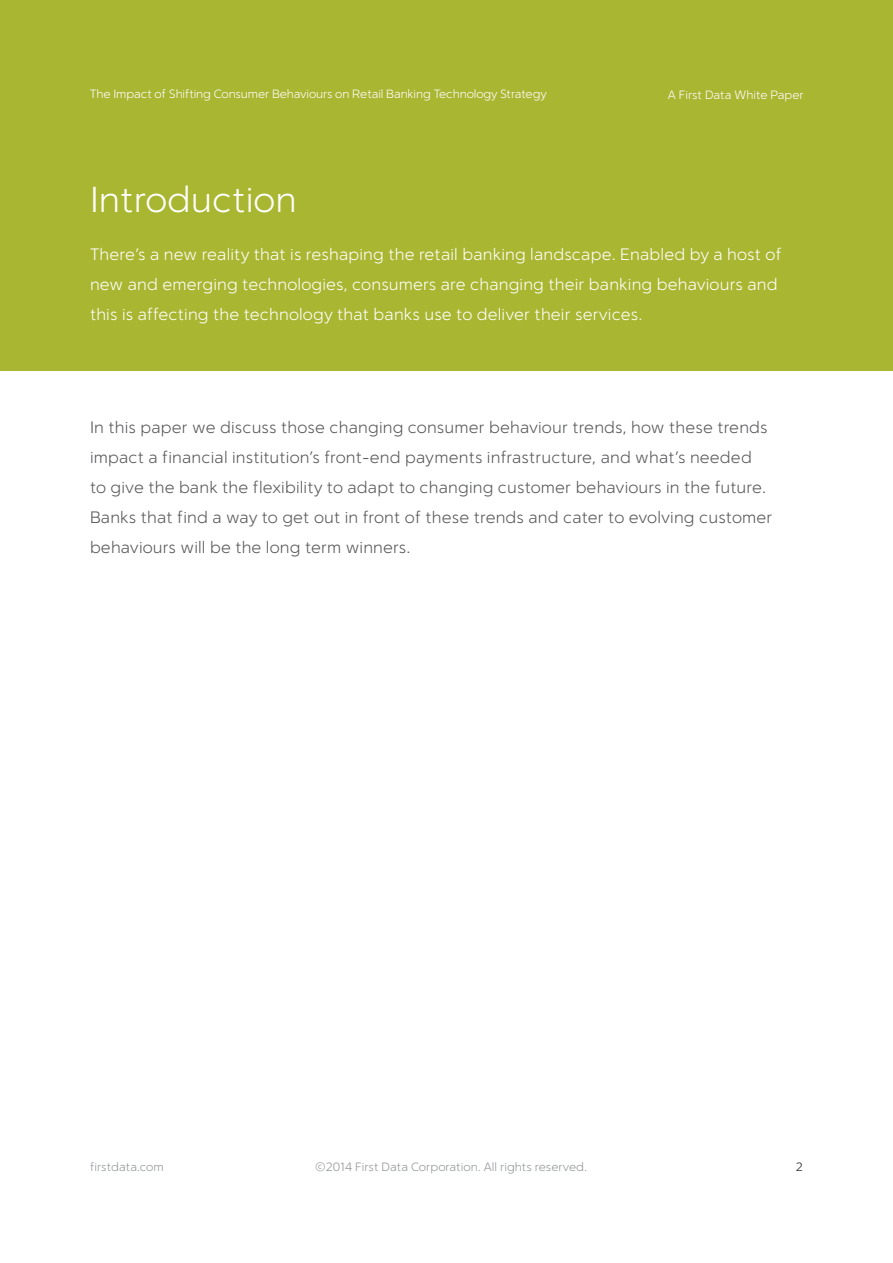
<style>
.page{position:relative;width:893px;height:1263px;background:#fff}
.page>*{position:absolute;margin:0;border:0;box-sizing:border-box;transform-origin:0 0}
.t1{font:300 36px "Simple Sans";color:#fff}
.t2{font:300 16.5px/30px "Simple Sans";letter-spacing:.01em;color:#57585a}
.t3{font:300 16.5px/30px "Simple Sans";letter-spacing:.01em;color:#fff}
.t4{font:300 12px "Simple Sans";letter-spacing:-.01em;color:#fff}
.t5{font:300 12px "Simple Sans";color:#939598}
.t6{font:300 12px "Simple Sans";color:#231f20}
</style>
<div class="page">
<div style="left:0;top:0;width:893px;height:370px;background:#a9b632"></div>
<p class="t4" style="left:90px;top:87px;width:459px">The Impact of Shifting Consumer Behaviours on Retail Banking Technology Strategy</p>
<p class="t4" style="left:668px;top:88px;width:138px">A First Data White Paper</p>
<p class="t1" style="left:90px;top:178px;width:208px">Introduction</p>
<p class="t3" style="left:90px;top:239px;width:693px">There’s a new reality that is reshaping the retail banking landscape. Enabled by a host of new and emerging technologies, consumers are changing their banking behaviours and this is affecting the technology that banks use to deliver their services.</p>
<p class="t2" style="left:90px;top:412px;width:684px">In this paper we discuss those changing consumer behaviour trends, how these trends impact a financial institution’s front-end payments infrastructure, and what’s needed<br>to give the bank the flexibility to adapt to changing customer behaviours in the future.<br>Banks that find a way to get out in front of these trends and cater to evolving customer behaviours will be the long term winners.</p>
<p class="t5" style="left:90px;top:1159px;width:75px">firstdata.com</p>
<p class="t5" style="left:315px;top:1159px;width:273px">©2014 First Data Corporation. All rights reserved.</p>
<p class="t6" style="left:796px;top:1159px;width:9px">2</p>
</div>
